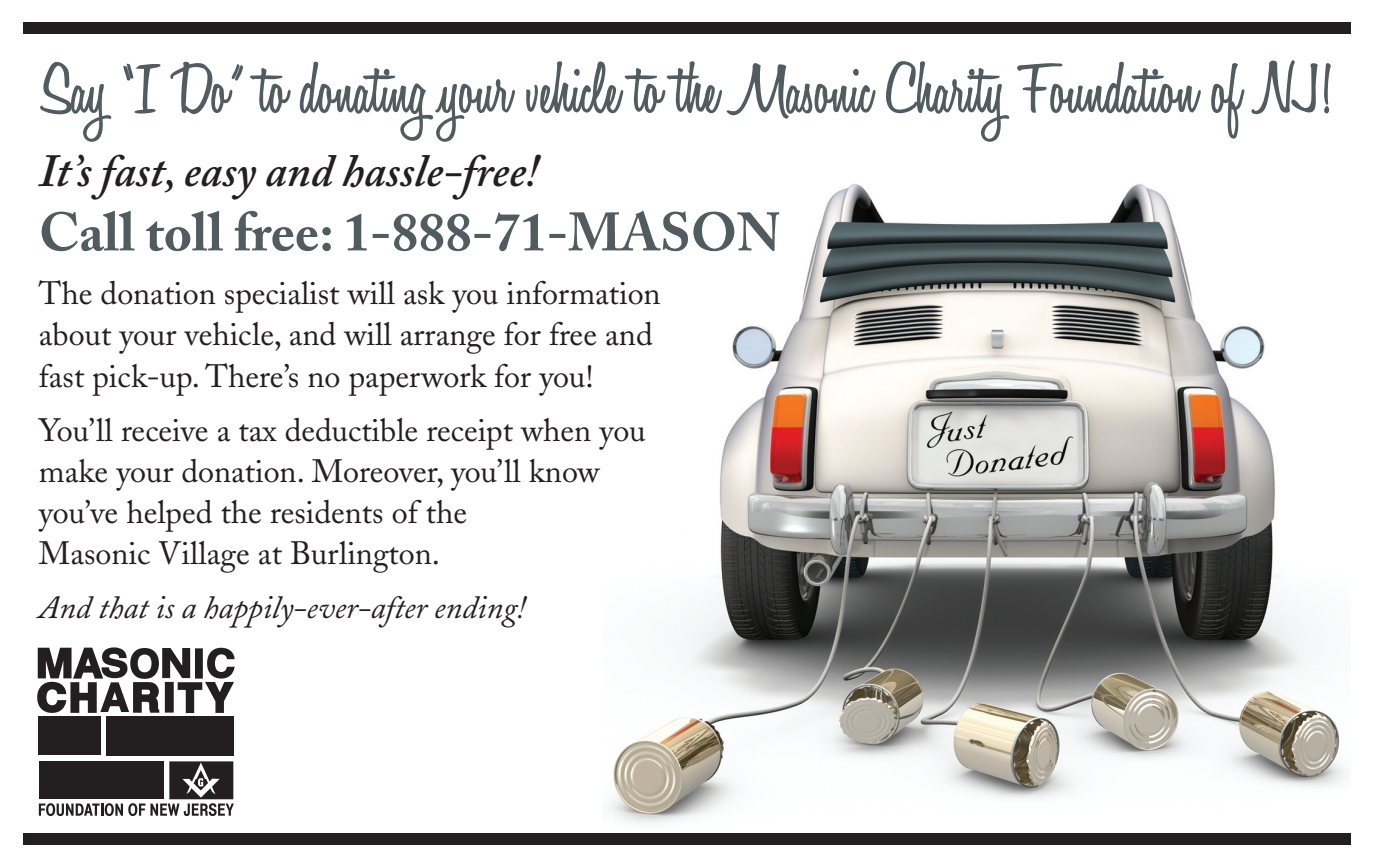
<style>
.page{position:relative;width:1373px;height:867px;background:#fff}
.page>*{position:absolute;margin:0;border:0;box-sizing:border-box;transform-origin:0 0}
.t1{font:600 74.75px "Honey Script";color:#505c5f}
.t2{font:700 53.5px "Adobe Caslon";color:#505c5f}
.t3{font:italic 600 45.75px "Adobe Caslon";color:#231f20}
.t4{font:32px/41.2px "Adobe Caslon";color:#231f20}
.t5{font:italic 32px "Adobe Caslon";color:#231f20}
</style>
<div class="page">
<img style="left:609px;top:184px;width:737px;height:640px">
<svg style="left:37px;top:647px;width:198px;height:90px"></svg>
<div style="left:39px;top:715px;width:62px;height:39px;background:#231f20"></div>
<div style="left:107px;top:715px;width:127px;height:40px;background:#231f20"></div>
<svg style="left:39px;top:761px;width:195px;height:54px"></svg>
<div style="left:22px;top:22px;width:1328px;height:12px;background:#231f20"></div>
<div style="left:22px;top:832px;width:1328px;height:12px;background:#231f20"></div>
<h1 class="t1" style="left:42px;top:44px;width:1290px">Say “I Do” to donating your vehicle to the Masonic Charity Foundation of NJ!</h1>
<h3 class="t3" style="left:39px;top:155px;width:501px">It’s fast, easy and hassle-free!</h3>
<h2 class="t2" style="left:39px;top:211px;width:743px">Call toll free: 1-888-71-MASON</h2>
<p class="t4" style="left:39px;top:276px;width:623px">The donation specialist will ask you information about your vehicle, and will arrange for free and fast pick-up. There’s no paperwork for you!</p>
<p class="t4" style="left:39px;top:413px;width:608px">You’ll receive a tax deductible receipt when you make your donation. Moreover, you’ll know you’ve helped the residents of the<br>Masonic Village at Burlington.</p>
<p class="t5" style="left:39px;top:596px;width:488px">And that is a happily-ever-after ending!</p>
</div>
